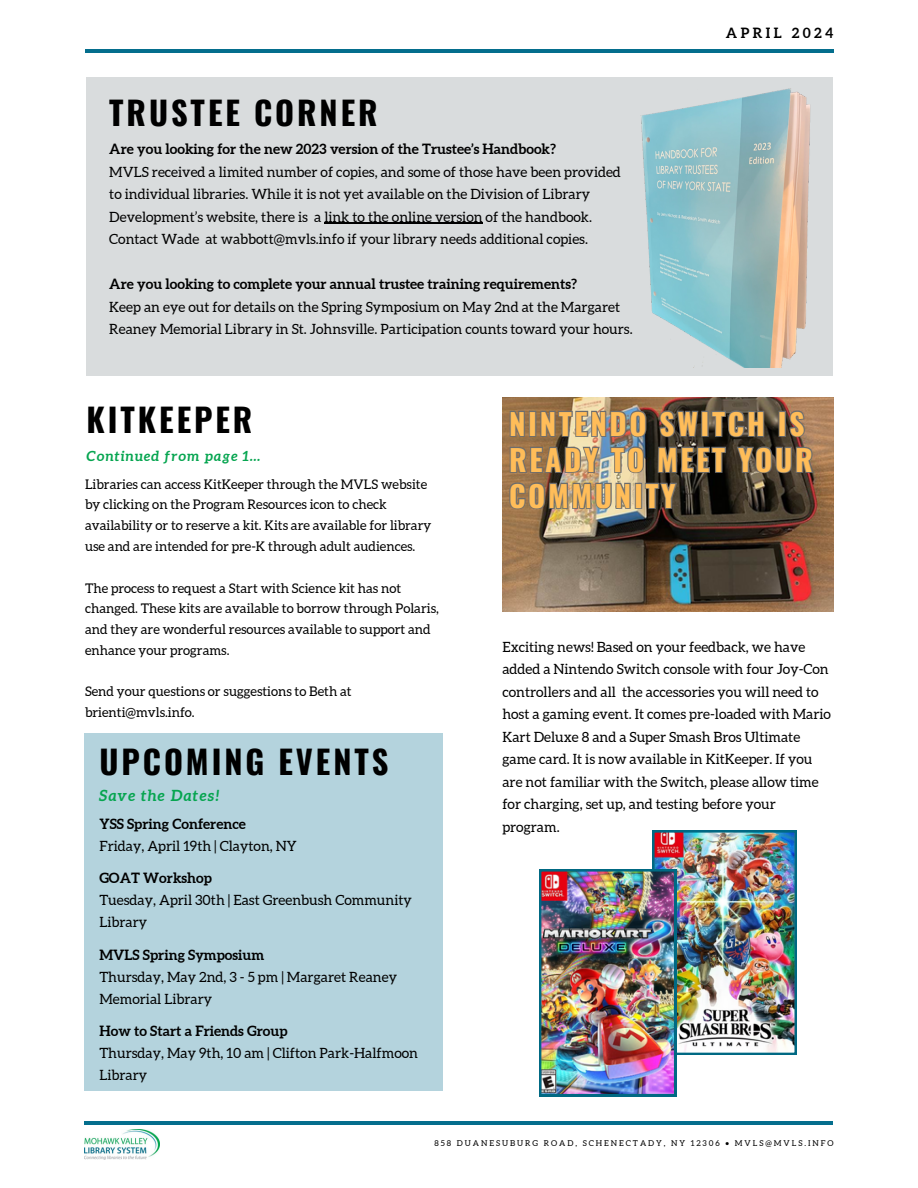
<style>
.page{position:relative;width:918px;height:1188px;background:#fff}
.page>*{position:absolute;margin:0;border:0;box-sizing:border-box;transform-origin:0 0}
.t1{font:700 32.4px "Oswald";letter-spacing:.09em;color:#000}
.t2{font:700 29.4px/36px "Oswald";letter-spacing:.09em;color:#ffbd59}
.t3{font:italic 700 15.45px "Aleo";letter-spacing:.06em;color:#06a550}
.t4{font:14.1px/22.5px "Aleo";color:#000}
.t5{font:700 14.1px "Aleo";letter-spacing:.24em;color:#000}
.t6{font:italic 700 13.95px "Aleo";letter-spacing:.06em;color:#06a550}
.t7{font:13.35px/20.9px "Aleo";color:#000}
.t8{font:8.1px "Aleo";letter-spacing:.24em;color:#000}
.s1{font-weight:700}
</style>
<div class="page">
<hr style="left:85px;top:49px;width:748px;height:3px;background:#046e8d">
<hr style="left:84px;top:1121px;width:748px;height:4px;background:#046e8d">
<img style="left:84px;top:1129px;width:76px;height:31px">
<div style="left:87px;top:77px;width:746px;height:299px;background:#d9dcdd"></div>
<div style="left:84px;top:734px;width:358px;height:357px;background:#b4d3dd"></div>
<img style="left:502px;top:398px;width:331px;height:214px">
<img style="left:539px;top:830px;width:258px;height:266px">
<img style="left:641px;top:88px;width:169px;height:280px">
<hr style="left:324px;top:223px;width:159px;height:1px;background:#000">
<img style="left:508px;top:405px;width:307px;height:106px">
<h4 class="t1" style="left:109px;top:87px;width:270px">TRUSTEE CORNER</h4>
<h1 class="t4" style="left:109px;top:138px;width:513px"><span class="s1">Are you looking for the new 2023 version of the Trustee’s Handbook?<br></span>MVLS received a limited number of copies, and some of those have been provided to individual libraries. While it is not yet available on the Division of Library Development’s website, there is a link to the online version of the handbook.<br>Contact Wade at wabbott@mvls.info if your library needs additional copies.</h1>
<h4 class="t4" style="left:109px;top:273px;width:525px"><span class="s1">Are you looking to complete your annual trustee training requirements?<br></span>Keep an eye out for details on the Spring Symposium on May 2nd at the Margaret<br>Reaney Memorial Library in St. Johnsville. Participation counts toward your hours.</h4>
<p class="t5" style="left:726px;top:24px;width:109px">APRIL 2024</p>
<h1 class="t1" style="left:87px;top:395px;width:167px">KITKEEPER</h1>
<h4 class="t6" style="left:87px;top:448px;width:175px">Continued from page 1...</h4>
<h4 class="t7" style="left:85px;top:473px;width:348px">Libraries can access KitKeeper through the MVLS website by clicking on the Program Resources icon to check availability or to reserve a kit. Kits are available for library use and are intended for pre-K through adult audiences.</h4>
<h4 class="t7" style="left:85px;top:577px;width:355px">The process to request a Start with Science kit has not changed. These kits are available to borrow through Polaris, and they are wonderful resources available to support and enhance your programs.</h4>
<p class="t7" style="left:85px;top:681px;width:268px">Send your questions or suggestions to Beth at brienti@mvls.info.</p>
<h1 class="t1" style="left:99px;top:737px;width:291px">UPCOMING EVENTS</h1>
<h3 class="t3" style="left:99px;top:787px;width:122px">Save the Dates!</h3>
<h4 class="t4" style="left:99px;top:813px;width:199px;line-height:22px"><span class="s1">YSS Spring Conference<br></span>Friday, April 19th | Clayton, NY</h4>
<h4 class="t4" style="left:99px;top:867px;width:314px;line-height:22px"><span class="s1">GOAT Workshop<br></span>Tuesday, April 30th | East Greenbush Community<br>Library</h4>
<p class="t4" style="left:99px;top:944px;width:299px;line-height:22px"><span class="s1">MVLS Spring Symposium<br></span>Thursday, May 2nd, 3 - 5 pm | Margaret Reaney<br>Memorial Library</p>
<h1 class="t4" style="left:99px;top:1020px;width:320px;line-height:22px"><span class="s1">How to Start a Friends Group<br></span>Thursday, May 9th, 10 am | Clifton Park-Halfmoon<br>Library</h1>
<p class="t2" style="left:509px;top:404px;width:305px">NINTENDO SWITCH IS<br>READY TO MEET YOUR<br>COMMUNITY</p>
<p class="t4" style="left:502px;top:635px;width:330px">Exciting news! Based on your feedback, we have added a Nintendo Switch console with four Joy-Con controllers and all the accessories you will need to host a gaming event. It comes pre-loaded with Mario Kart Deluxe 8 and a Super Smash Bros Ultimate game card. It is now available in KitKeeper. If you are not familiar with the Switch, please allow time for charging, set up, and testing before your program.</p>
<p class="t8" style="left:435px;top:1139px;width:400px">858 DUANESUBURG ROAD, SCHENECTADY, NY 12306 • MVLS@MVLS.INFO</p>
</div>
